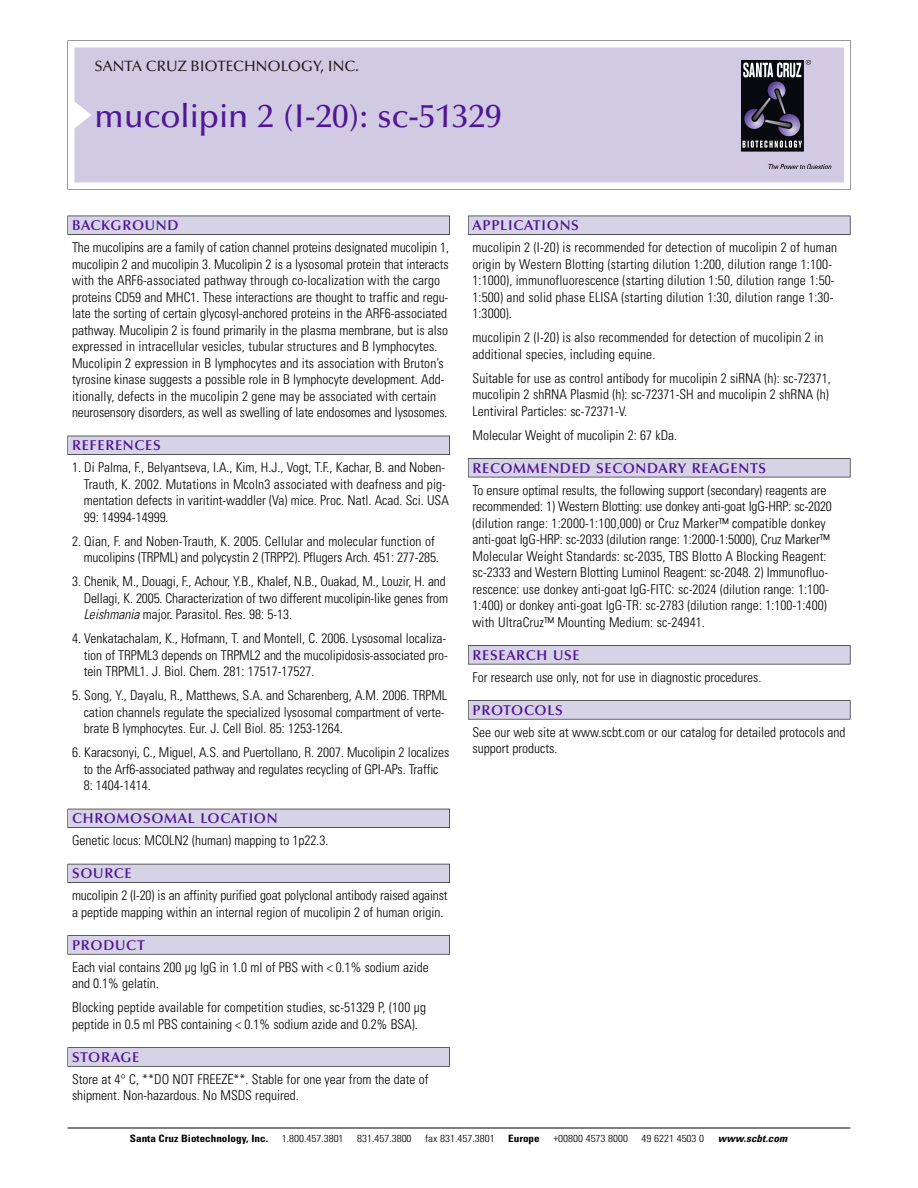
<style>
.page{position:relative;width:918px;height:1188px;background:#fff}
.page>*{position:absolute;margin:0;border:0;box-sizing:border-box;transform-origin:0 0}
.t1{font:500 33px "Optima";color:#511695}
.t2{font:500 15px "Optima";color:#231f20}
.t3{font:600 14.25px "Optima";letter-spacing:.05em;color:#511695}
.t4{font:300 condensed 13.5px/16.5px "Univers";color:#000}
.t5{font:300 condensed 10.2px "Univers";color:#000;scale:1.1 1}
.t6{font:700 condensed 10.2px "Univers";color:#000;scale:1.1 1}
.t7{font:italic 700 condensed 10.2px "Univers";letter-spacing:.005em;color:#000;scale:1.1 1}
.s1{font-style:italic}
</style>
<div class="page">
<svg style="left:68px;top:40px;width:783px;height:149px"></svg>
<div style="left:74px;top:47px;width:770px;height:135px;background:#d1cae3"></div>
<img style="left:741px;top:60px;width:90px;height:108px">
<div style="left:68px;top:216px;width:382px;height:19px;background:#525155"></div>
<div style="left:68px;top:216px;width:381px;height:18px;background:#d7d3e7"></div>
<div style="left:68px;top:436px;width:382px;height:19px;background:#515055"></div>
<div style="left:68px;top:436px;width:381px;height:18px;background:#d7d3e7"></div>
<div style="left:68px;top:809px;width:382px;height:19px;background:#525158"></div>
<div style="left:68px;top:809px;width:381px;height:18px;background:#d7d3e7"></div>
<div style="left:68px;top:864px;width:382px;height:19px;background:#54535a"></div>
<div style="left:68px;top:864px;width:381px;height:18px;background:#d7d3e7"></div>
<svg style="left:68px;top:935px;width:382px;height:20px"></svg>
<div style="left:68px;top:936px;width:381px;height:18px;background:#d7d3e7"></div>
<div style="left:68px;top:1047px;width:382px;height:20px;background:#626263"></div>
<div style="left:68px;top:1048px;width:381px;height:18px;background:#d7d3e7"></div>
<div style="left:468px;top:216px;width:382px;height:19px;background:#525155"></div>
<div style="left:468px;top:216px;width:382px;height:18px;background:#d7d3e7"></div>
<div style="left:468px;top:458px;width:382px;height:19px;background:#525155"></div>
<div style="left:468px;top:459px;width:382px;height:18px;background:#d7d3e7"></div>
<div style="left:468px;top:645px;width:382px;height:19px;background:#545357"></div>
<div style="left:468px;top:646px;width:382px;height:18px;background:#d7d3e7"></div>
<div style="left:468px;top:700px;width:382px;height:19px;background:#575759"></div>
<div style="left:468px;top:701px;width:382px;height:18px;background:#d7d3e7"></div>
<hr style="left:68px;top:1128px;width:782px;height:1px;background:#000">
<p class="t2" style="left:94px;top:61px;width:266px">SANTA CRUZ BIOTECHNOLOGY, INC.</p>
<h1 class="t1" style="left:94px;top:103px;width:409px">mucolipin 2 (I-20): sc-51329</h1>
<p class="t3" style="left:72px;top:219px;width:108px">BACKGROUND</p>
<p class="t4" style="left:72px;top:240px;width:378px">The mucolipins are a family of cation channel proteins designated mucolipin 1, mucolipin 2 and mucolipin 3. Mucolipin 2 is a lysosomal protein that interacts with the ARF6-associated pathway through co-localization with the cargo proteins CD59 and MHC1. These interactions are thought to traffic and regu&shy;late the sorting of certain glycosyl-anchored proteins in the ARF6-associated pathway. Mucolipin 2 is found primarily in the plasma membrane, but is also expressed in intracellular vesicles, tubular structures and B lymphocytes.<br>Mucolipin 2 expression in B lymphocytes and its association with Bruton’s tyrosine kinase suggests a possible role in B lymphocyte development. Add&shy;itionally, defects in the mucolipin 2 gene may be associated with certain neurosensory disorders, as well as swelling of late endosomes and lysosomes.</p>
<p class="t3" style="left:72px;top:440px;width:90px">REFERENCES</p>
<p class="t4" style="left:84px;top:460px;width:367px;text-indent:-12px">1. Di Palma, F., Belyantseva, I.A., Kim, H.J., Vogt, T.F., Kachar, B. and Noben-Trauth, K. 2002. Mutations in Mcoln3 associated with deafness and pig&shy;mentation defects in varitint-waddler (Va) mice. Proc. Natl. Acad. Sci. USA 99: 14994-14999.</p>
<p class="t4" style="left:72px;top:534px;width:368px;text-align:right">2. Qian, F. and Noben-Trauth, K. 2005. Cellular and molecular function of mucolipins (TRPML) and polycystin 2 (TRPP2). Pflugers Arch. 451: 277-285.</p>
<p class="t4" style="left:84px;top:574px;width:366px;text-indent:-12px">3. Chenik, M., Douagi, F., Achour, Y.B., Khalef, N.B., Ouakad, M., Louzir, H. and<br>Dellagi, K. 2005. Characterization of two different mucolipin-like genes from<br><span class="s1">Leishmania</span> major. Parasitol. Res. 98: 5-13.</p>
<p class="t4" style="left:84px;top:631px;width:366px;text-indent:-12px">4. Venkatachalam, K., Hofmann, T. and Montell, C. 2006. Lysosomal localiza&shy;tion of TRPML3 depends on TRPML2 and the mucolipidosis-associated pro&shy;tein TRPML1. J. Biol. Chem. 281: 17517-17527.</p>
<p class="t4" style="left:84px;top:688px;width:365px;text-indent:-12px">5. Song, Y., Dayalu, R., Matthews, S.A. and Scharenberg, A.M. 2006. TRPML cation channels regulate the specialized lysosomal compartment of verte&shy;brate B lymphocytes. Eur. J. Cell Biol. 85: 1253-1264.</p>
<p class="t4" style="left:84px;top:745px;width:367px;text-indent:-12px">6. Karacsonyi, C., Miguel, A.S. and Puertollano, R. 2007. Mucolipin 2 localizes to the Arf6-associated pathway and regulates recycling of GPI-APs. Traffic<br>8: 1404-1414.</p>
<p class="t3" style="left:72px;top:813px;width:207px">CHROMOSOMAL LOCATION</p>
<p class="t4" style="left:72px;top:833px;width:258px">Genetic locus: MCOLN2 (human) mapping to 1p22.3.</p>
<p class="t3" style="left:72px;top:868px;width:61px">SOURCE</p>
<p class="t4" style="left:72px;top:888px;width:377px">mucolipin 2 (I-20) is an affinity purified goat polyclonal antibody raised against a peptide mapping within an internal region of mucolipin 2 of human origin.</p>
<p class="t3" style="left:72px;top:939px;width:74px">PRODUCT</p>
<p class="t4" style="left:72px;top:960px;width:358px">Each vial contains 200 µg IgG in 1.0 ml of PBS with &lt; 0.1% sodium azide and 0.1% gelatin.</p>
<p class="t4" style="left:72px;top:1000px;width:356px">Blocking peptide available for competition studies, sc-51329 P, (100 µg peptide in 0.5 ml PBS containing &lt; 0.1% sodium azide and 0.2% BSA).</p>
<p class="t3" style="left:72px;top:1051px;width:69px">STORAGE</p>
<p class="t4" style="left:72px;top:1072px;width:358px">Store at 4° C, **DO NOT FREEZE**. Stable for one year from the date of shipment. Non-hazardous. No MSDS required.</p>
<p class="t3" style="left:473px;top:219px;width:108px">APPLICATIONS</p>
<p class="t4" style="left:473px;top:240px;width:366px">mucolipin 2 (I-20) is recommended for detection of mucolipin 2 of human origin by Western Blotting (starting dilution 1:200, dilution range 1:100- 1:1000), immunofluorescence (starting dilution 1:50, dilution range 1:50- 1:500) and solid phase ELISA (starting dilution 1:30, dilution range 1:30- 1:3000).</p>
<p class="t4" style="left:473px;top:330px;width:353px">mucolipin 2 (I-20) is also recommended for detection of mucolipin 2 in additional species, including equine.</p>
<p class="t4" style="left:473px;top:371px;width:360px">Suitable for use as control antibody for mucolipin 2 siRNA (h): sc-72371, mucolipin 2 shRNA Plasmid (h): sc-72371-SH and mucolipin 2 shRNA (h)<br>Lentiviral Particles: sc-72371-V.</p>
<p class="t4" style="left:473px;top:428px;width:206px">Molecular Weight of mucolipin 2: 67 kDa.</p>
<p class="t3" style="left:473px;top:462px;width:295px">RECOMMENDED SECONDARY REAGENTS</p>
<p class="t4" style="left:473px;top:483px;width:361px">To ensure optimal results, the following support (secondary) reagents are recommended: 1) Western Blotting: use donkey anti-goat IgG-HRP: sc-2020 (dilution range: 1:2000-1:100,000) or Cruz Marker™ compatible donkey anti-goat IgG-HRP: sc-2033 (dilution range: 1:2000-1:5000), Cruz Marker™ Molecular Weight Standards: sc-2035, TBS Blotto A Blocking Reagent: sc-2333 and Western Blotting Luminol Reagent: sc-2048. 2) Immunofluo&shy;rescence: use donkey anti-goat IgG-FITC: sc-2024 (dilution range: 1:100- 1:400) or donkey anti-goat IgG-TR: sc-2783 (dilution range: 1:100-1:400) with UltraCruz™ Mounting Medium: sc-24941.</p>
<p class="t3" style="left:473px;top:649px;width:109px">RESEARCH USE</p>
<p class="t4" style="left:473px;top:670px;width:290px">For research use only, not for use in diagnostic procedures.</p>
<p class="t3" style="left:473px;top:704px;width:92px">PROTOCOLS</p>
<p class="t4" style="left:473px;top:725px;width:375px">See our web site at www.scbt.com or our catalog for detailed protocols and support products.</p>
<p class="t6" style="left:130px;top:1135px;width:127px">Santa Cruz Biotechnology, Inc.</p>
<p class="t5" style="left:282px;top:1135px;width:58px">1.800.457.3801</p>
<p class="t5" style="left:357px;top:1135px;width:51px">831.457.3800</p>
<p class="t5" style="left:425px;top:1135px;width:65px">fax 831.457.3801</p>
<p class="t6" style="left:508px;top:1135px;width:30px">Europe</p>
<p class="t5" style="left:553px;top:1135px;width:69px">+00800 4573 8000</p>
<p class="t5" style="left:642px;top:1135px;width:58px">49 6221 4503 0</p>
<p class="t7" style="left:718px;top:1135px;width:64px">www.scbt.com</p>
</div>
